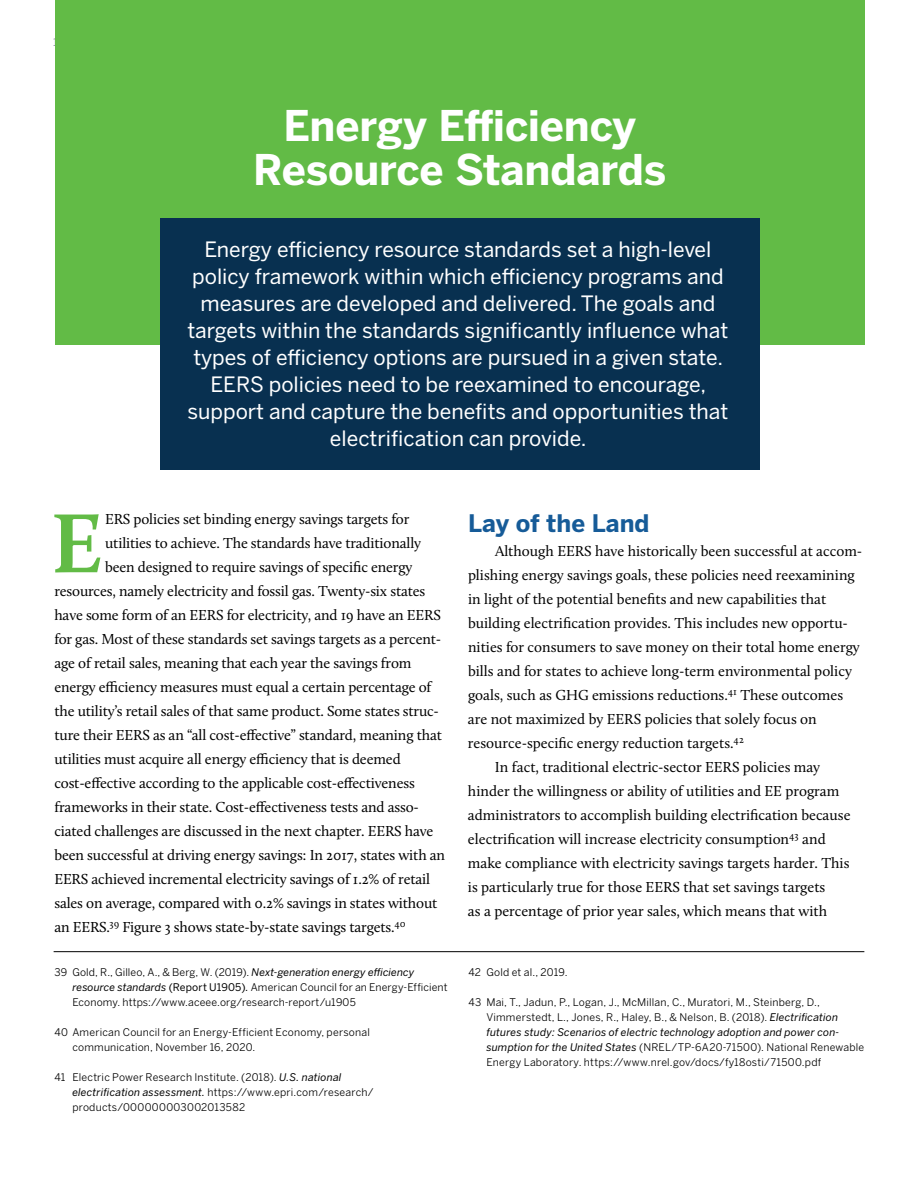
<style>
.page{position:relative;width:918px;height:1188px;background:#fff}
.page>*{position:absolute;margin:0;border:0;box-sizing:border-box;transform-origin:0 0}
.t1{font:700 86.55px "Calluna";color:#62bb46}
.t2{font:700 42px/43.5px "Benton Sans";letter-spacing:-.005em;color:#fff;text-align:center}
.t3{font:700 24px "Benton Sans";color:#165b98}
.t4{font:21px/27px "Benton Sans";color:#fff;text-align:center}
.t5{font:15px "Calluna";letter-spacing:-.01em;color:#000}
.t6{font:10.5px/15px "Benton Sans";letter-spacing:.02em;color:#000}
.s1{font-style:italic}
.s2{font-style:inherit}
</style>
<div class="page">
<hr style="left:54px;top:951px;width:810px;height:1px;background:#000">
<div style="left:55px;top:0;width:810px;height:345px;background:#62bb46"></div>
<div style="left:160px;top:218px;width:599px;height:252px;background:#083050"></div>
<h2 class="t2" style="left:253px;top:105px;width:414px">Energy Efficiency<br>Resource Standards</h2>
<p class="t4" style="left:187px;top:235px;width:543px">Energy efficiency resource standards set a high-level policy framework within which efficiency programs and measures are developed and delivered. The goals and targets within the standards significantly influence what types of efficiency options are pursued in a given state.<br>EERS policies need to be reexamined to encourage, support and capture the benefits and opportunities that electrification can provide.</p>
<h1 class="t1" style="left:51px;top:490px;width:53px">E</h1>
<p class="t5" style="left:105px;top:510px;width:306px">ERS policies set binding energy savings targets for</p>
<p class="t5" style="left:105px;top:534px;width:318px">utilities to achieve. The standards have traditionally</p>
<p class="t5" style="left:105px;top:558px;width:309px">been designed to require savings of specific energy</p>
<p class="t5" style="left:54px;top:582px;width:373px">resources, namely electricity and fossil gas. Twenty-six states</p>
<p class="t5" style="left:54px;top:606px;width:388px">have some form of an EERS for electricity, and 19 have an EERS</p>
<p class="t5" style="left:54px;top:630px;width:388px">for gas. Most of these standards set savings targets as a percent-</p>
<p class="t5" style="left:54px;top:654px;width:359px">age of retail sales, meaning that each year the savings from</p>
<p class="t5" style="left:54px;top:678px;width:379px">energy efficiency measures must equal a certain percentage of</p>
<p class="t5" style="left:54px;top:702px;width:386px">the utility’s retail sales of that same product. Some states struc-</p>
<p class="t5" style="left:54px;top:726px;width:389px">ture their EERS as an “all cost-effective” standard, meaning that</p>
<p class="t5" style="left:54px;top:750px;width:348px">utilities must acquire all energy efficiency that is deemed</p>
<p class="t5" style="left:54px;top:774px;width:362px">cost-effective according to the applicable cost-effectiveness</p>
<p class="t5" style="left:54px;top:798px;width:366px">frameworks in their state. Cost-effectiveness tests and asso-</p>
<p class="t5" style="left:54px;top:822px;width:381px">ciated challenges are discussed in the next chapter. EERS have</p>
<p class="t5" style="left:54px;top:846px;width:392px">been successful at driving energy savings: In 2017, states with an</p>
<p class="t5" style="left:54px;top:870px;width:377px">EERS achieved incremental electricity savings of 1.2% of retail</p>
<p class="t5" style="left:54px;top:894px;width:385px">sales on average, compared with 0.2% savings in states without</p>
<p class="t5" style="left:54px;top:918px;width:353px">an EERS.<sup>39</sup> Figure 3 shows state-by-state savings targets.<sup>40</sup></p>
<p class="t6" style="left:72px;top:965px;width:377px;text-indent:-18px">39 Gold, R., Gilleo, A., &amp; Berg, W. (2019). <span class="s1">Next-generation energy efficiency resource standards</span> <span class="s2">(Report U1905)</span><span class="s1">.</span> American Council for an Energy-Efficient<br>Economy. https://www.aceee.org/research-report/u1905</p>
<p class="t6" style="left:72px;top:1025px;width:299px;text-indent:-18px">40 American Council for an Energy-Efficient Economy, personal communication, November 16, 2020.</p>
<p class="t6" style="left:72px;top:1070px;width:303px;text-indent:-18px">41 Electric Power Research Institute. (2018). <span class="s1">U.S. national electrification assessment.</span> https://www.epri.com/research/ products/000000003002013582</p>
<h3 class="t3" style="left:468px;top:508px;width:183px">Lay of the Land</h3>
<p class="t5" style="left:495px;top:542px;width:369px">Although EERS have historically been successful at accom-</p>
<p class="t5" style="left:468px;top:566px;width:388px">plishing energy savings goals, these policies need reexamining</p>
<p class="t5" style="left:468px;top:590px;width:360px">in light of the potential benefits and new capabilities that</p>
<p class="t5" style="left:468px;top:614px;width:382px">building electrification provides. This includes new opportu-</p>
<p class="t5" style="left:468px;top:638px;width:393px">nities for consumers to save money on their total home energy</p>
<p class="t5" style="left:468px;top:662px;width:385px">bills and for states to achieve long-term environmental policy</p>
<p class="t5" style="left:468px;top:686px;width:377px">goals, such as GHG emissions reductions.<sup>41</sup> These outcomes</p>
<p class="t5" style="left:468px;top:710px;width:350px">are not maximized by EERS policies that solely focus on</p>
<p class="t5" style="left:468px;top:734px;width:277px">resource-specific energy reduction targets.<sup>42</sup></p>
<p class="t5" style="left:495px;top:758px;width:327px">In fact, traditional electric-sector EERS policies may</p>
<p class="t5" style="left:468px;top:782px;width:373px">hinder the willingness or ability of utilities and EE program</p>
<p class="t5" style="left:468px;top:806px;width:384px">administrators to accomplish building electrification because</p>
<p class="t5" style="left:468px;top:830px;width:359px">electrification will increase electricity consumption<sup>43</sup> and</p>
<p class="t5" style="left:468px;top:854px;width:383px">make compliance with electricity savings targets harder. This</p>
<p class="t5" style="left:468px;top:878px;width:359px">is particularly true for those EERS that set savings targets</p>
<p class="t5" style="left:468px;top:902px;width:361px">as a percentage of prior year sales, which means that with</p>
<p class="t6" style="left:468px;top:964px;width:101px">42 Gold et al., 2019.</p>
<p class="t6" style="left:486px;top:994px;width:380px;text-indent:-18px">43 Mai, T., Jadun, P., Logan, J., McMillan, C., Muratori, M., Steinberg, D., Vimmerstedt, L., Jones, R., Haley, B., &amp; Nelson, B. (2018). <span class="s1">Electrification futures study: Scenarios of electric technology adoption and power con&shy;sumption for the United States</span> (NREL/TP-6A20-71500). National Renewable Energy Laboratory. https://www.nrel.gov/docs/fy18osti/71500.pdf</p>
</div>
